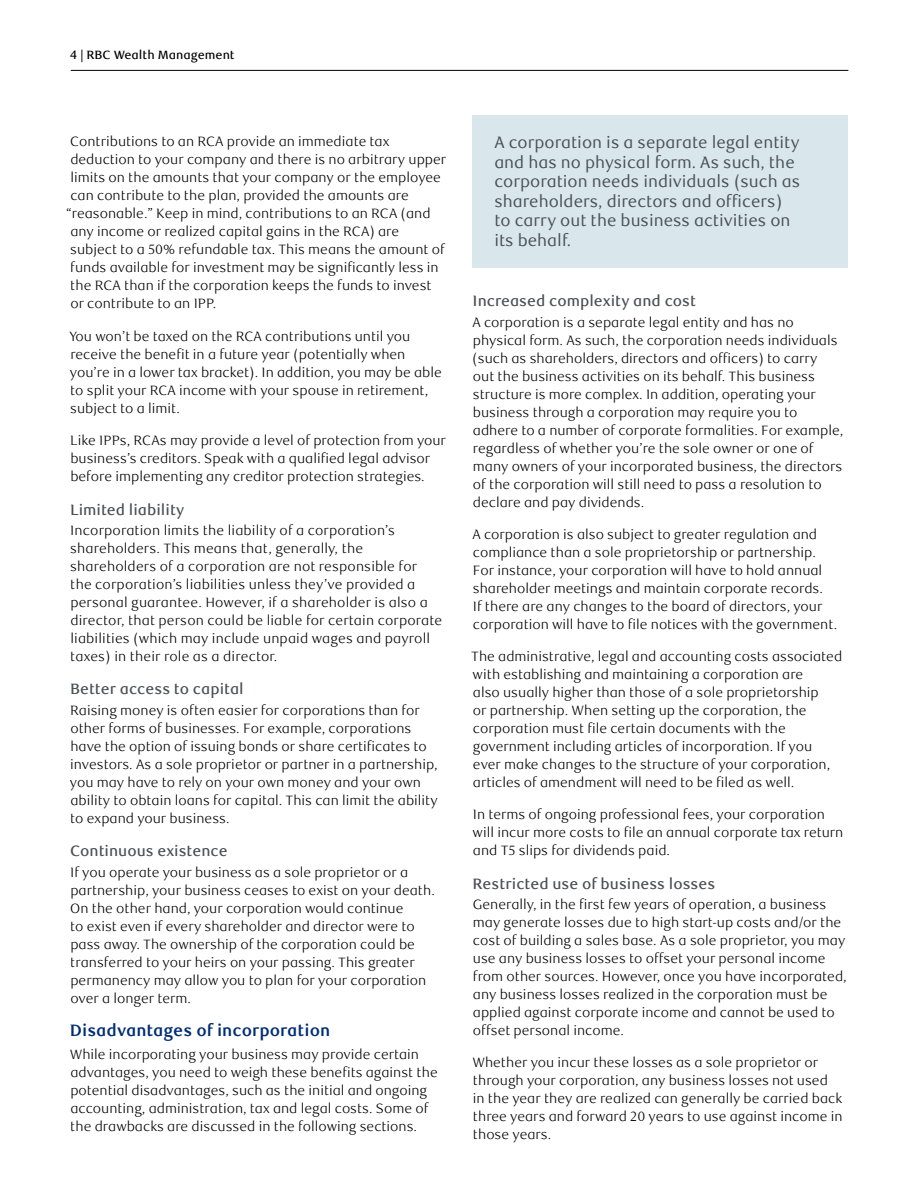
<style>
.page{position:relative;width:918px;height:1188px;background:#fff}
.page>*{position:absolute;margin:0;border:0;box-sizing:border-box;transform-origin:0 0}
.t1{font:16.5px/19.5px "RBC Text";color:#484f55}
._4-Text_Headline{font:700 16.5px "RBC Text";color:#002d74}
._6-Subhead_L1{font:500 15px "RBC Text";color:#484f55}
._5-Body_Copy{font:300 13.5px/18px "RBC Text";color:#000}
.t2{font:500 12px "RBC Text";color:#000}
</style>
<div class="page">
<hr style="left:71px;top:70px;width:777px;height:1px;background:#000">
<div style="left:473px;top:115px;width:375px;height:153px;background:#d9e6ec"></div>
<p class="t2" style="left:70px;top:47px;width:166px">4 | RBC Wealth Management</p>
<p class="_5-Body_Copy" style="left:70px;top:133px;width:321px">Contributions to an RCA provide an immediate tax</p>
<p class="_5-Body_Copy" style="left:70px;top:151px;width:377px">deduction to your company and there is no arbitrary upper</p>
<p class="_5-Body_Copy" style="left:70px;top:169px;width:372px">limits on the amounts that your company or the employee</p>
<p class="_5-Body_Copy" style="left:70px;top:187px;width:340px">can contribute to the plan, provided the amounts are</p>
<p class="_5-Body_Copy" style="left:66px;top:205px;width:366px">“reasonable.” Keep in mind, contributions to an RCA (and</p>
<p class="_5-Body_Copy" style="left:70px;top:223px;width:330px">any income or realized capital gains in the RCA) are</p>
<p class="_5-Body_Copy" style="left:70px;top:241px;width:376px">subject to a 50% refundable tax. This means the amount of</p>
<p class="_5-Body_Copy" style="left:70px;top:259px;width:370px">funds available for investment may be significantly less in</p>
<p class="_5-Body_Copy" style="left:70px;top:277px;width:363px">the RCA than if the corporation keeps the funds to invest</p>
<p class="_5-Body_Copy" style="left:70px;top:295px;width:148px">or contribute to an IPP.</p>
<p class="_5-Body_Copy" style="left:69px;top:327px;width:374px">You won’t be taxed on the RCA contributions until you receive the benefit in a future year (potentially when you’re in a lower tax bracket). In addition, you may be able to split your RCA income with your spouse in retirement, subject to a limit.</p>
<p class="_5-Body_Copy" style="left:70px;top:432px;width:377px">Like IPPs, RCAs may provide a level of protection from your business’s creditors. Speak with a qualified legal advisor before implementing any creditor protection strategies.</p>
<h3 class="_6-Subhead_L1" style="left:70px;top:501px;width:116px">Limited liability</h3>
<p class="_5-Body_Copy" style="left:70px;top:521px;width:374px">Incorporation limits the liability of a corporation’s shareholders. This means that, generally, the shareholders of a corporation are not responsible for<br>the corporation’s liabilities unless they’ve provided a personal guarantee. However, if a shareholder is also a director, that person could be liable for certain corporate liabilities (which may include unpaid wages and payroll taxes) in their role as a director.</p>
<h3 class="_6-Subhead_L1" style="left:70px;top:680px;width:175px">Better access to capital</h3>
<p class="_5-Body_Copy" style="left:70px;top:701px;width:369px">Raising money is often easier for corporations than for other forms of businesses. For example, corporations have the option of issuing bonds or share certificates to investors. As a sole proprietor or partner in a partnership, you may have to rely on your own money and your own ability to obtain loans for capital. This can limit the ability to expand your business.</p>
<h3 class="_6-Subhead_L1" style="left:70px;top:842px;width:159px">Continuous existence</h3>
<p class="_5-Body_Copy" style="left:70px;top:863px;width:366px">If you operate your business as a sole proprietor or a partnership, your business ceases to exist on your death.<br>On the other hand, your corporation would continue<br>to exist even if every shareholder and director were to pass away. The ownership of the corporation could be transferred to your heirs on your passing. This greater permanency may allow you to plan for your corporation over a longer term.</p>
<h2 class="_4-Text_Headline" style="left:70px;top:1021px;width:262px">Disadvantages of incorporation</h2>
<p class="_5-Body_Copy" style="left:70px;top:1045px;width:369px">While incorporating your business may provide certain advantages, you need to weigh these benefits against the potential disadvantages, such as the initial and ongoing accounting, administration, tax and legal costs. Some of the drawbacks are discussed in the following sections.</p>
<p class="t1" style="left:494px;top:133px;width:307px">A corporation is a separate legal entity and has no physical form. As such, the corporation needs individuals (such as shareholders, directors and officers) to carry out the business activities on its behalf.</p>
<h3 class="_6-Subhead_L1" style="left:473px;top:292px;width:225px">Increased complexity and cost</h3>
<p class="_5-Body_Copy" style="left:472px;top:313px;width:373px">A corporation is a separate legal entity and has no physical form. As such, the corporation needs individuals (such as shareholders, directors and officers) to carry<br>out the business activities on its behalf. This business structure is more complex. In addition, operating your business through a corporation may require you to adhere to a number of corporate formalities. For example, regardless of whether you’re the sole owner or one of many owners of your incorporated business, the directors of the corporation will still need to pass a resolution to declare and pay dividends.</p>
<p class="_5-Body_Copy" style="left:472px;top:526px;width:366px">A corporation is also subject to greater regulation and compliance than a sole proprietorship or partnership.<br>For instance, your corporation will have to hold annual shareholder meetings and maintain corporate records.<br>If there are any changes to the board of directors, your corporation will have to file notices with the government.</p>
<p class="_5-Body_Copy" style="left:471px;top:648px;width:373px">The administrative, legal and accounting costs associated with establishing and maintaining a corporation are<br>also usually higher than those of a sole proprietorship<br>or partnership. When setting up the corporation, the corporation must file certain documents with the government including articles of incorporation. If you<br>ever make changes to the structure of your corporation, articles of amendment will need to be filed as well.</p>
<p class="_5-Body_Copy" style="left:473px;top:806px;width:372px">In terms of ongoing professional fees, your corporation will incur more costs to file an annual corporate tax return and T5 slips for dividends paid.</p>
<h3 class="_6-Subhead_L1" style="left:473px;top:875px;width:244px">Restricted use of business losses</h3>
<p class="_5-Body_Copy" style="left:473px;top:896px;width:376px">Generally, in the first few years of operation, a business may generate losses due to high start-up costs and/or the cost of building a sales base. As a sole proprietor, you may use any business losses to offset your personal income from other sources. However, once you have incorporated, any business losses realized in the corporation must be applied against corporate income and cannot be used to offset personal income.</p>
<p class="_5-Body_Copy" style="left:472px;top:1054px;width:372px">Whether you incur these losses as a sole proprietor or through your corporation, any business losses not used<br>in the year they are realized can generally be carried back three years and forward 20 years to use against income in those years.</p>
</div>
